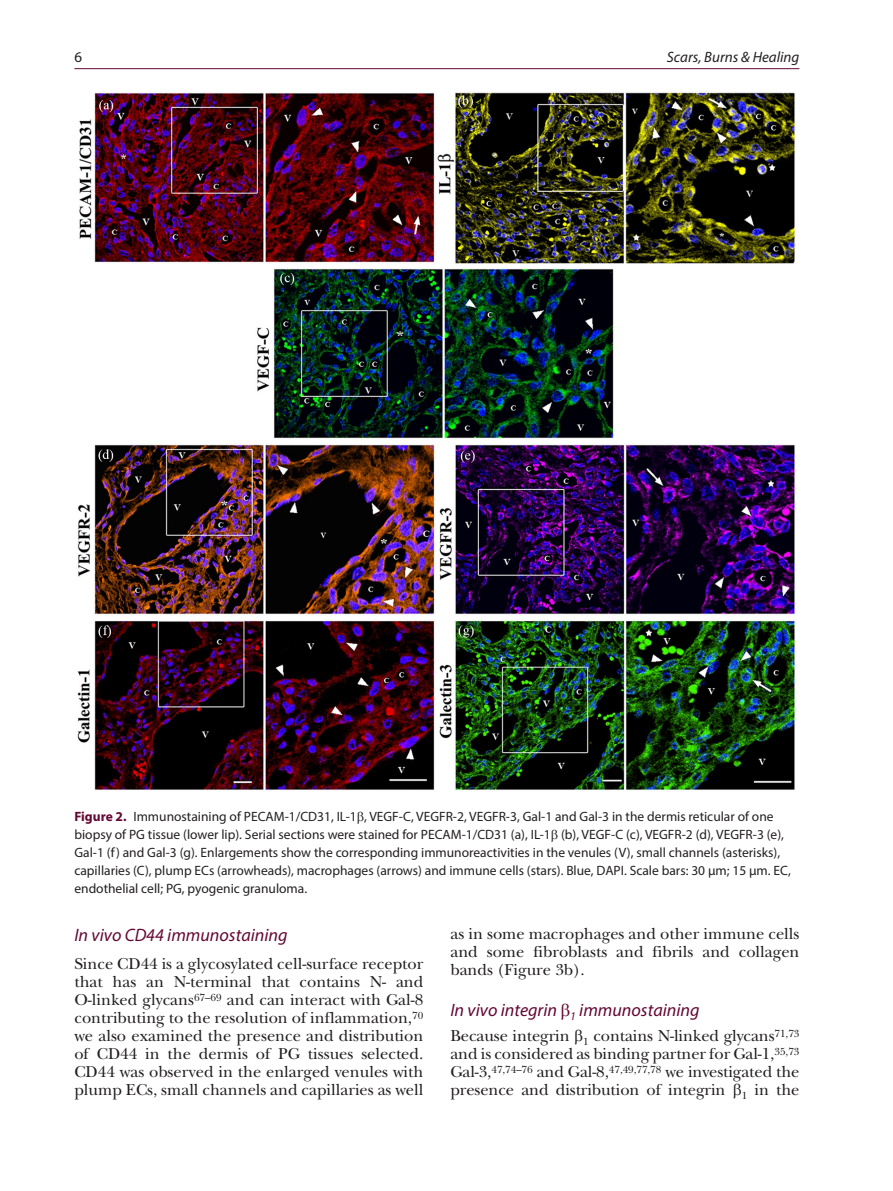
<style>
.page{position:relative;width:893px;height:1191px;background:#fff}
.page>*{position:absolute;margin:0;border:0;box-sizing:border-box;transform-origin:0 0}
.t1{font:italic 18px "Myriad Pro";color:#650733}
.t2{font:16.5px/18px "New Baskerville Std";color:#231f20;text-align:justify}
.t3{font:italic 15px "Myriad Pro";color:#231f20}
.t4{font:15px "Myriad Pro";color:#231f20}
.t5{font:13.5px/18px "Myriad Pro";color:#231f20}
.s1{font-weight:700;color:#650733}
</style>
<div class="page">
<hr style="left:74px;top:68px;width:725px;height:1px;background:#650733">
<img style="left:77px;top:91px;width:720px;height:700px">
<p class="t4" style="left:74px;top:48px;width:9px">6</p>
<p class="t3" style="left:667px;top:48px;width:134px">Scars, Burns &amp; Healing</p>
<p class="t5" style="left:74px;top:807px;width:718px"><span class="s1">Figure 2.</span> Immunostaining of PECAM-1/CD31, IL-1 , VEGF-C, VEGFR-2, VEGFR-3, Gal-1 and Gal-3 in the dermis reticular of one biopsy of PG tissue (lower lip). Serial sections were stained for PECAM-1/CD31 (a), IL-1 (b), VEGF-C (c), VEGFR-2 (d), VEGFR-3 (e), Gal-1 (f) and Gal-3 (g). Enlargements show the corresponding immunoreactivities in the venules (V), small channels (asterisks), capillaries (C), plump ECs (arrowheads), macrophages (arrows) and immune cells (stars). Blue, DAPI. Scale bars: 30 µm; 15 µm. EC, endothelial cell; PG, pyogenic granuloma.</p>
<p class="t1" style="left:74px;top:923px;width:215px">In vivo CD44 immunostaining</p>
<p class="t2" style="left:74px;top:955px;width:350px">Since CD44 is a glycosylated cell-surface receptor that has an N-terminal that contains N- and O-linked glycans<sup>67–69</sup> and can interact with Gal-8 contributing to the resolution of inflammation,<sup>70 </sup>we also examined the presence and distribution of CD44 in the dermis of PG tissues selected.<br>CD44 was observed in the enlarged venules with plump ECs, small channels and capillaries as well</p>
<p class="t2" style="left:450px;top:924px;width:351px">as in some macrophages and other immune cells and some fibroblasts and fibrils and collagen bands (Figure 3b).</p>
<p class="t1" style="left:450px;top:998px;width:251px">In vivo integrin <sub>1</sub> immunostaining</p>
<p class="t2" style="left:450px;top:1027px;width:350px">Because integrin <sub>1</sub> contains N-linked glycans<sup>71,73 </sup>and is considered as binding partner for Gal-1,<sup>35,73<br></sup>Gal-3,<sup>47,74–76</sup> and Gal-8,<sup>47,49,77,78</sup> we investigated the presence and distribution of integrin <sub>1</sub> in the</p>
</div>
